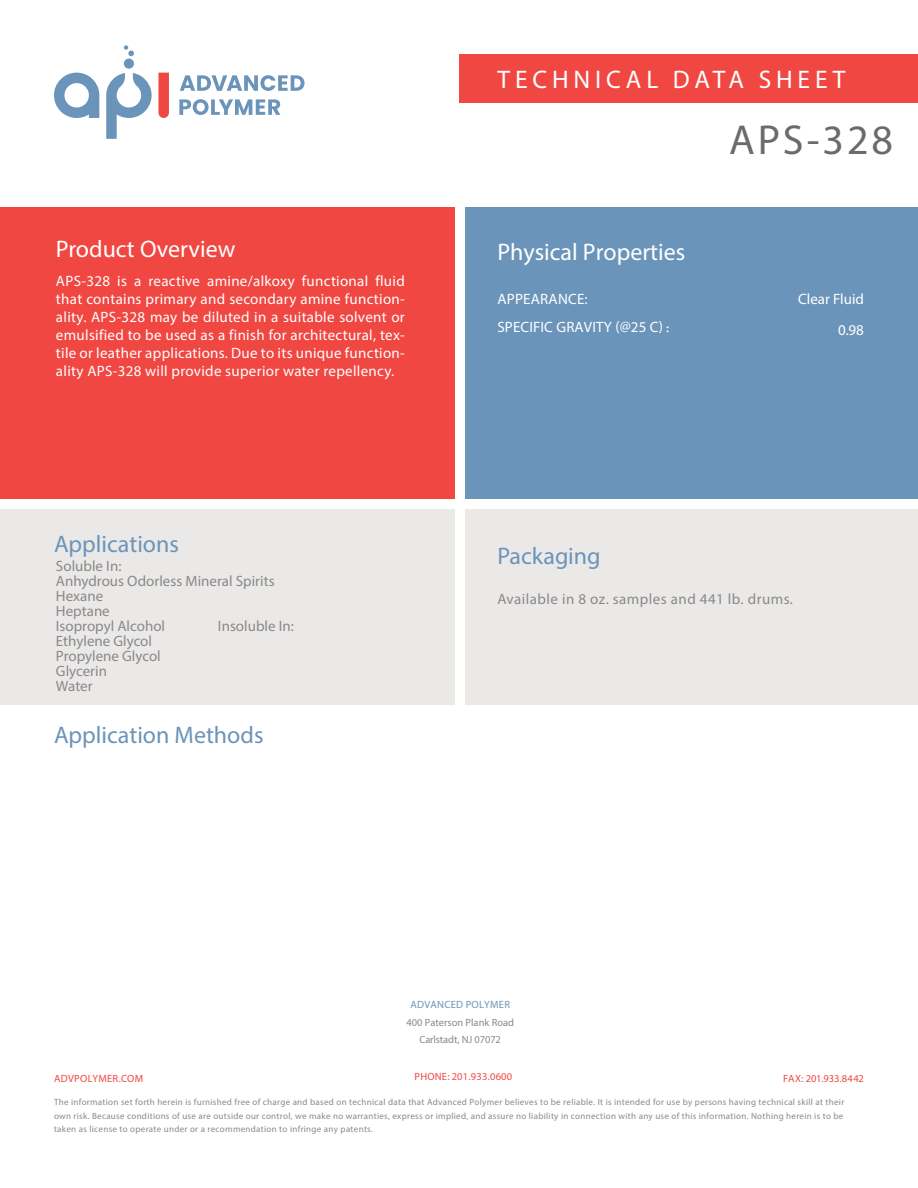
<style>
.page{position:relative;width:918px;height:1188px;background:#fff}
.page>*{position:absolute;margin:0;border:0;box-sizing:border-box;transform-origin:0 0}
.t1{font:42px "Myriad Pro";letter-spacing:.07em;color:#6b6b6b}
.t2{font:25.5px "Myriad Pro";letter-spacing:.19em;color:#fffffe}
.t3{font:24px "Myriad Pro";color:#6b94ba}
.t4{font:24px "Myriad Pro";color:#fffffe}
.t5{font:15px/18px "Myriad Pro";letter-spacing:.015em;color:#fffffe;text-align:justify}
.t6{font:15px/15px "Myriad Pro";color:#898989}
.t7{font:15px "Myriad Pro";letter-spacing:.03em;color:#898989}
.t8{font:10.5px/16.6px "Myriad Pro";color:#898989;text-align:center}
.t9{font:10.5px "Myriad Pro";letter-spacing:.02em;color:#f04742}
.t10{font:10.5px "Myriad Pro";letter-spacing:-.005em;color:#f04742}
.t11{font:10.5px "Myriad Pro";letter-spacing:.025em;color:#6b94ba}
.t12{font:9px/13.5px "Myriad Pro";letter-spacing:.035em;color:#898989;text-align:justify}
.s1{font-family:"Courier Std"}
</style>
<div class="page">
<div style="left:0;top:207px;width:459px;height:298px;background:#f04742"></div>
<div style="left:459px;top:207px;width:459px;height:298px;background:#6b94ba"></div>
<div style="left:459px;top:54px;width:459px;height:49px;background:#f04742"></div>
<svg style="left:180px;top:75px;width:124px;height:16px"></svg>
<svg style="left:179px;top:99px;width:101px;height:16px"></svg>
<div style="left:124px;top:59px;width:10px;height:10px;background:#6b94ba;border-radius:50%"></div>
<svg style="left:124px;top:45px;width:10px;height:11px"></svg>
<svg style="left:54px;top:73px;width:45px;height:45px"></svg>
<svg style="left:158px;top:73px;width:11px;height:45px"></svg>
<svg style="left:106px;top:73px;width:46px;height:66px"></svg>
<div style="left:0;top:505px;width:918px;height:200px;background:#ebe9e8"></div>
<div style="left:455px;top:194px;width:9px;height:511px;background:#fffffe"></div>
<div style="left:0;top:499px;width:918px;height:10px;background:#fffffe"></div>
<h2 class="t2" style="left:498px;top:64px;width:349px">TECHNICAL DATA SHEET</h2>
<h1 class="t1" style="left:729px;top:115px;width:166px">APS-328</h1>
<h3 class="t4" style="left:56px;top:234px;width:181px">Product Overview</h3>
<h3 class="t4" style="left:497px;top:237px;width:189px">Physical Properties</h3>
<h3 class="t5" style="left:497px;top:285px;width:176px;line-height:27.5px">APPEARANCE:<br>SPECIFIC GRAVITY (@25 C)<span class="s1">:</span></h3>
<h3 class="t5" style="left:798px;top:284px;width:67px;line-height:31px;text-align:right">Clear Fluid<br>0.98</h3>
<p class="t5" style="left:56px;top:271px;width:350px">APS-328 is a reactive amine/alkoxy functional fluid that contains primary and secondary amine function&shy;ality. APS-328 may be diluted in a suitable solvent or emulsified to be used as a finish for architectural, tex&shy;tile or leather applications. Due to its unique function&shy;ality APS-328 will provide superior water repellency.</p>
<h3 class="t3" style="left:54px;top:529px;width:126px">Applications</h3>
<h3 class="t6" style="left:56px;top:559px;width:220px">Soluble In:<br>Anhydrous Odorless Mineral Spirits<br>Hexane<br>Heptane<br>Isopropyl Alcohol</h3>
<h3 class="t6" style="left:218px;top:619px;width:77px">Insoluble In:</h3>
<h3 class="t6" style="left:56px;top:634px;width:106px">Ethylene Glycol<br>Propylene Glycol<br>Glycerin<br>Water</h3>
<h3 class="t3" style="left:54px;top:720px;width:211px">Application Methods</h3>
<h3 class="t3" style="left:497px;top:541px;width:105px">Packaging</h3>
<h3 class="t7" style="left:497px;top:590px;width:297px">Available in 8 oz. samples and 441 lb. drums.</h3>
<p class="t11" style="left:410px;top:998px;width:101px">ADVANCED POLYMER</p>
<p class="t8" style="left:406px;top:1014px;width:109px">400 Paterson Plank Road<br>Carlstadt, NJ 07072</p>
<p class="t9" style="left:415px;top:1070px;width:99px">PHONE: 201.933.0600</p>
<p class="t9" style="left:54px;top:1072px;width:91px">ADVPOLYMER.COM</p>
<p class="t10" style="left:783px;top:1072px;width:82px">FAX: 201.933.8442</p>
<p class="t12" style="left:54px;top:1095px;width:792px">The information set forth herein is furnished free of charge and based on technical data that Advanced Polymer believes to be reliable. It is intended for use by persons having technical skill at their own risk. Because conditions of use are outside our control, we make no warranties, express or implied, and assure no liability in connection with any use of this information. Nothing herein is to be taken as license to operate under or a recommendation to infringe any patents.</p>
</div>
